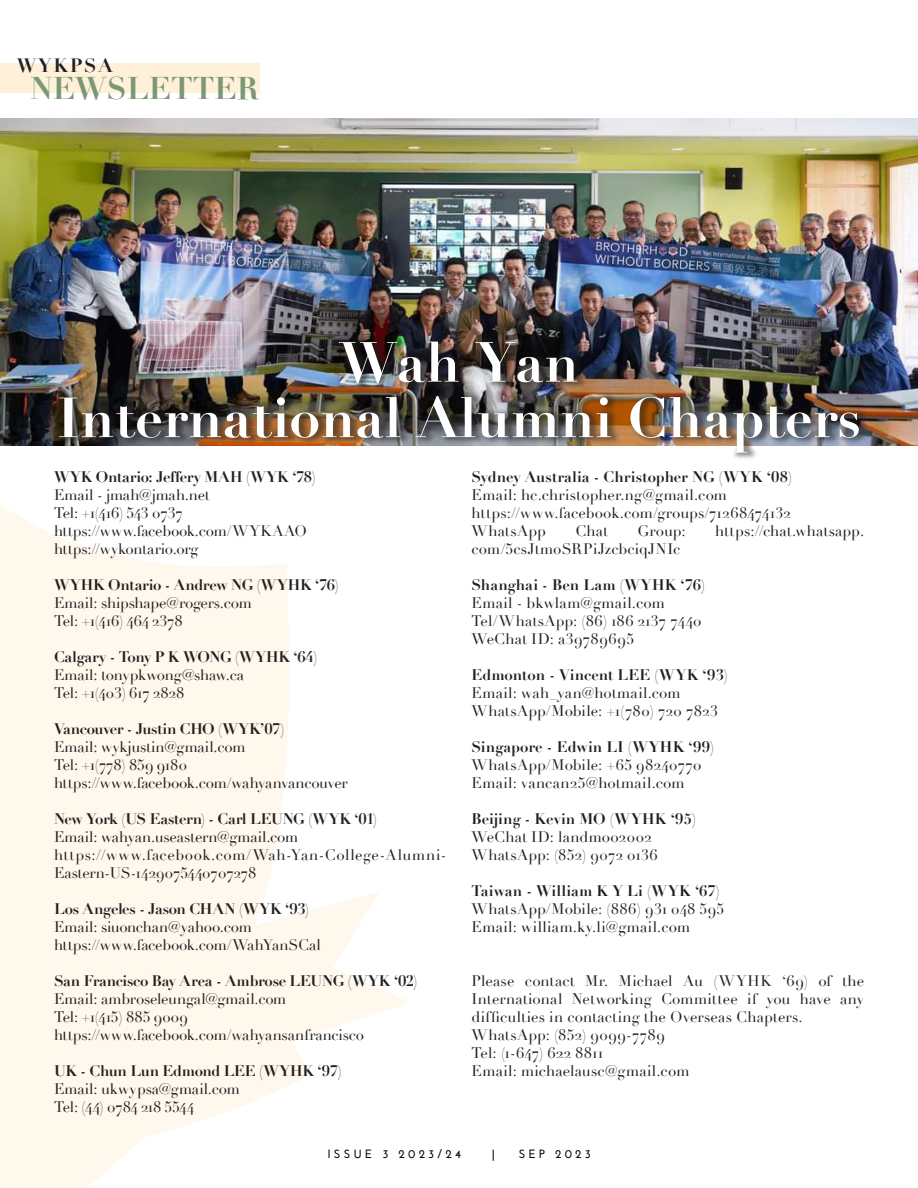
<style>
.page{position:relative;width:918px;height:1188px;background:#fff}
.page>*{position:absolute;margin:0;border:0;box-sizing:border-box;transform-origin:0 0}
.t1{font:700 55.5px "Didot";color:#fff}
.t2{font:700 30.75px "Didot";color:#7b9875}
.t3{font:700 18.9px "Didot";letter-spacing:.1em;color:#231f20}
.t4{font:15px/18px "Didot";letter-spacing:.01em;color:#231f20}
.t5{font:700 15px "Didot";letter-spacing:-.01em;color:#231f20}
.t6{font:15px "Didot";letter-spacing:-.015em;color:#231f20}
.t7{font:15px "Didot";letter-spacing:-.01em;color:#231f20}
.t8{font:700 15px "Didot";letter-spacing:.01em;color:#231f20}
.t9{font:700 15px "Didot";letter-spacing:-.03em;color:#231f20}
.t10{font:15px "Didot";letter-spacing:-.02em;color:#231f20}
.t11{font:15px "Didot";letter-spacing:.03em;color:#231f20}
.t12{font:700 15px "Didot";letter-spacing:.015em;color:#231f20}
.t13{font:700 12px "Josefin Sans";letter-spacing:.27em;color:#000001}
</style>
<div class="page">
<div style="left:0;top:63px;width:260px;height:29px;background:#fef0d9"></div>
<img style="left:0;top:119px;width:918px;height:326px">
<div style="left:57px;top:336px;width:813px;height:124px;background:#231f20;opacity:.5"></div>
<p class="t3" style="left:17px;top:54px;width:97px">WYKPSA</p>
<p class="t2" style="left:30px;top:68px;width:230px">NEWSLETTER</p>
<p class="t1" style="left:339px;top:327px;width:241px">Wah Yan</p>
<p class="t1" style="left:57px;top:383px;width:805px">International Alumni Chapters</p>
<p class="t5" style="left:471px;top:467px;width:322px">Sydney Australia - Christopher NG (WYK ‘08)</p>
<p class="t4" style="left:471px;top:486px;width:257px">Email: hc.christopher.ng@gmail.com</p>
<p class="t4" style="left:471px;top:504px;width:321px">https://www.facebook.com/groups/71268474132</p>
<p class="t4" style="left:471px;top:522px;width:76px">WhatsApp</p>
<p class="t4" style="left:575px;top:522px;width:34px">Chat</p>
<p class="t4" style="left:637px;top:522px;width:50px">Group:</p>
<p class="t4" style="left:715px;top:522px;width:151px">https://chat.whatsapp.</p>
<p class="t4" style="left:471px;top:540px;width:211px">com/5csJtmoSRPiJzcbciqJNIc</p>
<p class="t8" style="left:471px;top:575px;width:235px">Shanghai - Ben Lam (WYHK ‘76)</p>
<p class="t4" style="left:471px;top:594px;width:195px">Email - bkwlam@gmail.com</p>
<p class="t4" style="left:471px;top:612px;width:232px">Tel/WhatsApp: (86) 186 2137 7440</p>
<p class="t11" style="left:471px;top:629px;width:164px">WeChat ID: a39789695</p>
<p class="t5" style="left:471px;top:665px;width:258px">Edmonton - Vincent LEE (WYK ‘93)</p>
<p class="t4" style="left:471px;top:684px;width:211px">Email: wah_yan@hotmail.com</p>
<p class="t4" style="left:471px;top:702px;width:248px">WhatsApp/Mobile: +1(780) 720 7823</p>
<p class="t8" style="left:471px;top:737px;width:244px">Singapore - Edwin LI (WYHK ‘99)</p>
<p class="t4" style="left:471px;top:756px;width:231px">WhatsApp/Mobile: +65 98240770</p>
<p class="t4" style="left:471px;top:774px;width:215px">Email: vancan25@hotmail.com</p>
<p class="t8" style="left:471px;top:809px;width:226px">Beijing - Kevin MO (WYHK ‘95)</p>
<p class="t4" style="left:471px;top:828px;width:182px">WeChat ID: landmoo2002</p>
<p class="t4" style="left:471px;top:846px;width:188px">WhatsApp: (852) 9072 0136</p>
<p class="t12" style="left:471px;top:881px;width:250px">Taiwan - William K Y Li (WYK ‘67)</p>
<p class="t4" style="left:471px;top:900px;width:254px">WhatsApp/Mobile: (886) 931 048 595</p>
<p class="t4" style="left:471px;top:918px;width:220px">Email: william.ky.li@gmail.com</p>
<p class="t4" style="left:471px;top:972px;width:394px;text-align:justify">Please contact Mr. Michael Au (WYHK ‘69) of the International Networking Committee if you have any difficulties in contacting the Overseas Chapters.</p>
<p class="t11" style="left:471px;top:1025px;width:195px">WhatsApp: (852) 9099-7789</p>
<p class="t4" style="left:471px;top:1044px;width:133px">Tel: (1-647) 622 8811</p>
<p class="t4" style="left:471px;top:1062px;width:219px">Email: michaelausc@gmail.com</p>
<p class="t5" style="left:54px;top:467px;width:263px">WYK Ontario: Jeffery MAH (WYK ‘78)</p>
<p class="t7" style="left:54px;top:485px;width:157px">Email - jmah@jmah.net</p>
<p class="t4" style="left:54px;top:504px;width:130px">Tel: +1(416) 543 0737</p>
<p class="t6" style="left:54px;top:521px;width:255px">https://www.facebook.com/WYKAAO</p>
<p class="t10" style="left:54px;top:539px;width:146px">https://wykontario.org</p>
<p class="t5" style="left:54px;top:575px;width:286px">WYHK Ontario - Andrew NG (WYHK ‘76)</p>
<p class="t6" style="left:54px;top:593px;width:199px">Email: shipshape@rogers.com</p>
<p class="t4" style="left:54px;top:612px;width:130px">Tel: +1(416) 464 2378</p>
<p class="t5" style="left:54px;top:647px;width:265px">Calgary - Tony P K WONG (WYHK ‘64)</p>
<p class="t7" style="left:54px;top:665px;width:192px">Email: tonypkwong@shaw.ca</p>
<p class="t4" style="left:54px;top:684px;width:132px">Tel: +1(403) 617 2828</p>
<p class="t9" style="left:54px;top:719px;width:232px">Vancouver - Justin CHO (WYK’07)</p>
<p class="t4" style="left:54px;top:738px;width:193px">Email: wykjustin@gmail.com</p>
<p class="t4" style="left:54px;top:756px;width:135px">Tel: +1(778) 859 9180</p>
<p class="t10" style="left:54px;top:773px;width:295px">https://www.facebook.com/wahyanvancouver</p>
<p class="t9" style="left:54px;top:809px;width:325px">New York (US Eastern) - Carl LEUNG (WYK ‘01)</p>
<p class="t7" style="left:54px;top:827px;width:246px">Email: wahyan.useastern@gmail.com</p>
<p class="t4" style="left:54px;top:846px;width:394px">https://www.facebook.com/Wah-Yan-College-Alumni-<br>Eastern-US-1429075440707278</p>
<p class="t5" style="left:54px;top:899px;width:257px">Los Angeles - Jason CHAN (WYK ‘93)</p>
<p class="t6" style="left:54px;top:917px;width:199px">Email: siuonchan@yahoo.com</p>
<p class="t6" style="left:54px;top:935px;width:268px">https://www.facebook.com/WahYanSCal</p>
<p class="t5" style="left:54px;top:971px;width:365px">San Francisco Bay Area - Ambrose LEUNG (WYK ‘02)</p>
<p class="t7" style="left:54px;top:989px;width:234px">Email: ambroseleungal@gmail.com</p>
<p class="t4" style="left:54px;top:1008px;width:135px">Tel: +1(415) 885 9009</p>
<p class="t6" style="left:54px;top:1025px;width:312px">https://www.facebook.com/wahyansanfrancisco</p>
<p class="t5" style="left:54px;top:1061px;width:289px">UK - Chun Lun Edmond LEE (WYHK ‘97)</p>
<p class="t4" style="left:54px;top:1080px;width:187px">Email: ukwypsa@gmail.com</p>
<p class="t4" style="left:54px;top:1098px;width:141px">Tel: (44) 0784 218 5544</p>
<p class="t13" style="left:327px;top:1147px;width:135px">ISSUE 3 2023/24</p>
<p class="t13" style="left:492px;top:1147px;width:5px">|</p>
<p class="t13" style="left:519px;top:1147px;width:74px">SEP 2023</p>
</div>
